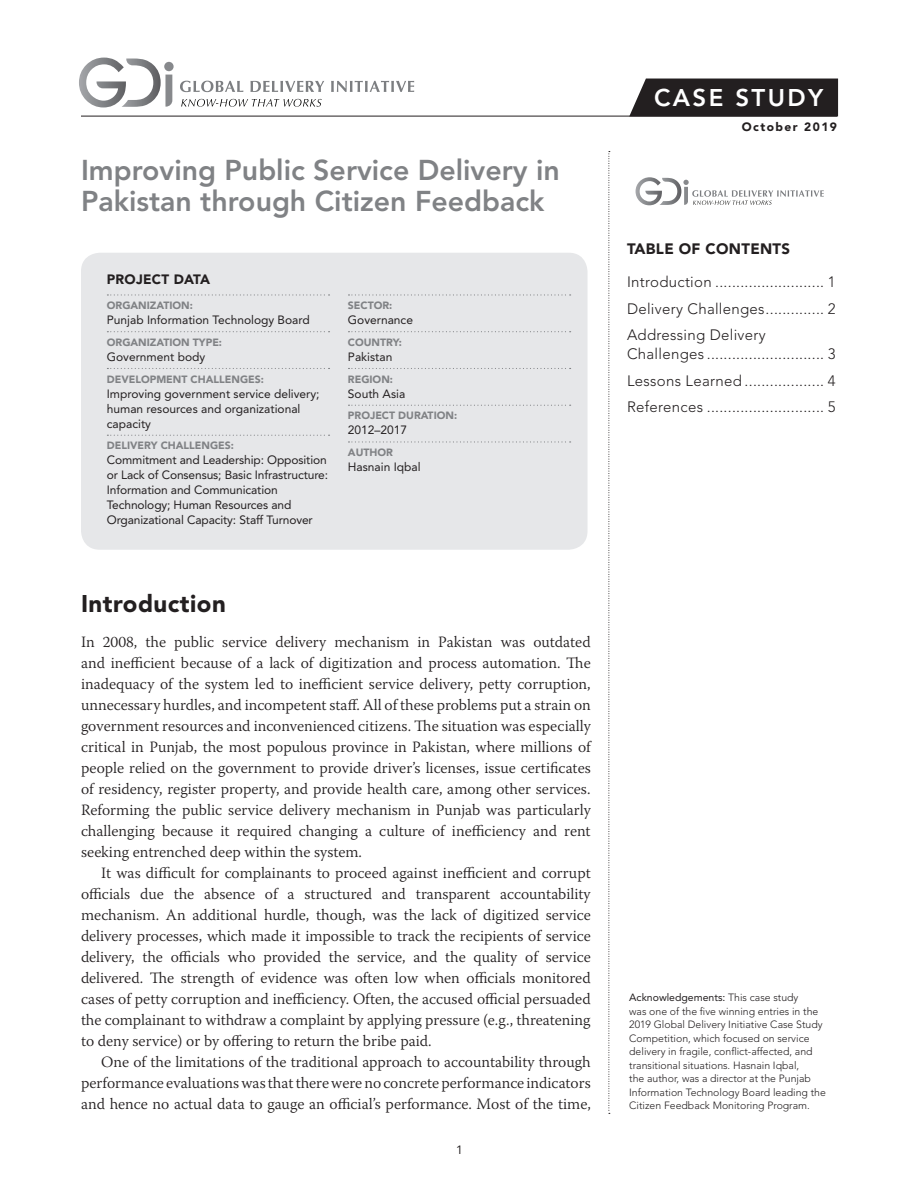
<style>
.page{position:relative;width:918px;height:1188px;background:#fff}
.page>*{position:absolute;margin:0;border:0;box-sizing:border-box;transform-origin:0 0}
.head_-_title{font:800 28.5px/31.2px "Avenir LT Std";color:#808285}
.A_Head_sect_title{font:900 24px "Avenir LT Std";letter-spacing:.02em;color:#231f20}
.B_Head_2{font:800 24px "Avenir LT Std";letter-spacing:.1em;color:#fff}
.Body_text{font:300 15.75px/21px "Warnock Pro";color:#231f20;text-align:justify}
.Body_text-first_para{font:300 15.75px/21px "Warnock Pro";color:#231f20;text-align:justify}
.t1{font:300 15px/19.5px "Avenir LT Std";letter-spacing:.02em;color:#231f20}
.TOC_Title{font:900 15px "Avenir LT Std";letter-spacing:.02em;color:#231f20}
.Proj_Contact_TOC_tit{font:900 13.5px "Avenir LT Std";letter-spacing:.02em;color:#231f20}
.Project_Description{font:12px/15px "Avenir LT Std";letter-spacing:-.01em;color:#231f20}
.t2{font:900 12px "Avenir LT Std";letter-spacing:.12em;color:#231f20}
.t3{font:12px "Avenir LT Std";color:#231f20;scale:1.1 1}
.Acknowledgments{font:300 10.5px/13.5px "Avenir LT Std";color:#231f20}
.Poject_TITLE{font:900 10.5px "Avenir LT Std";color:#808285}
.s1{font-weight:400}
</style>
<div class="page">
<div style="left:81px;top:253px;width:507px;height:297px;background:#e6e7e9;border-radius:19px"></div>
<svg style="left:107px;top:294px;width:223px;height:2px"></svg>
<svg style="left:107px;top:331px;width:223px;height:1px"></svg>
<svg style="left:107px;top:368px;width:223px;height:1px"></svg>
<svg style="left:107px;top:435px;width:223px;height:1px"></svg>
<svg style="left:348px;top:294px;width:223px;height:2px"></svg>
<svg style="left:348px;top:331px;width:223px;height:1px"></svg>
<svg style="left:348px;top:368px;width:223px;height:1px"></svg>
<svg style="left:348px;top:405px;width:223px;height:1px"></svg>
<svg style="left:348px;top:441px;width:223px;height:2px"></svg>
<svg style="left:609px;top:151px;width:1px;height:963px"></svg>
<div style="left:629px;top:79px;width:209px;height:37px;background:#231f20"></div>
<hr style="left:81px;top:116px;width:756px;height:1px;background:#231f20">
<svg style="left:181px;top:99px;width:141px;height:8px"></svg>
<svg style="left:180px;top:81px;width:63px;height:11px"></svg>
<svg style="left:250px;top:81px;width:74px;height:11px"></svg>
<svg style="left:331px;top:81px;width:83px;height:11px"></svg>
<svg style="left:79px;top:58px;width:95px;height:49px"></svg>
<svg style="left:636px;top:177px;width:188px;height:28px"></svg>
<p class="head_-_title" style="left:81px;top:155px;width:480px">Improving Public Service Delivery in<br>Pakistan through Citizen Feedback</p>
<p class="Proj_Contact_TOC_tit" style="left:107px;top:271px;width:105px">PROJECT DATA</p>
<p class="Poject_TITLE" style="left:107px;top:299px;width:88px">ORGANIZATION:</p>
<p class="Project_Description" style="left:107px;top:312px;width:205px">Punjab Information Technology Board</p>
<p class="Poject_TITLE" style="left:107px;top:336px;width:117px">ORGANIZATION TYPE:</p>
<p class="Project_Description" style="left:107px;top:349px;width:100px">Government body</p>
<p class="Poject_TITLE" style="left:107px;top:373px;width:159px">DEVELOPMENT CHALLENGES:</p>
<p class="Project_Description" style="left:107px;top:386px;width:214px">Improving government service delivery; human resources and organizational capacity</p>
<p class="Poject_TITLE" style="left:107px;top:439px;width:129px">DELIVERY CHALLENGES:</p>
<p class="Project_Description" style="left:107px;top:453px;width:223px">Commitment and Leadership: Opposition or Lack of Consensus; Basic Infrastructure:<br>Information and Communication Technology; Human Resources and Organizational Capacity: Staff Turnover</p>
<p class="Poject_TITLE" style="left:348px;top:299px;width:46px">SECTOR:</p>
<p class="Project_Description" style="left:348px;top:312px;width:67px">Governance</p>
<p class="Poject_TITLE" style="left:348px;top:336px;width:55px">COUNTRY:</p>
<p class="Project_Description" style="left:348px;top:349px;width:46px">Pakistan</p>
<p class="Poject_TITLE" style="left:348px;top:373px;width:47px">REGION:</p>
<p class="Project_Description" style="left:348px;top:386px;width:59px">South Asia</p>
<p class="Poject_TITLE" style="left:348px;top:409px;width:111px">PROJECT DURATION:</p>
<p class="Project_Description" style="left:348px;top:423px;width:61px">2012–2017</p>
<p class="Poject_TITLE" style="left:348px;top:446px;width:47px">AUTHOR</p>
<p class="Project_Description" style="left:348px;top:459px;width:74px">Hasnain Iqbal</p>
<p class="A_Head_sect_title" style="left:81px;top:589px;width:146px">Introduction</p>
<p class="Body_text-first_para" style="left:81px;top:631px;width:511px">In 2008, the public service delivery mechanism in Pakistan was outdated and inefficient because of a lack of digitization and process automation. The inadequacy of the system led to inefficient service delivery, petty corruption, unnecessary hurdles, and incompetent staff. All of these problems put a strain on government resources and inconvenienced citizens. The situation was especially critical in Punjab, the most populous province in Pakistan, where millions of people relied on the government to provide driver’s licenses, issue certificates of residency, register property, and provide health care, among other services.<br>Reforming the public service delivery mechanism in Punjab was particularly challenging because it required changing a culture of inefficiency and rent seeking entrenched deep within the system.</p>
<p class="Body_text" style="left:81px;top:862px;width:511px;text-indent:20px">It was difficult for complainants to proceed against inefficient and corrupt officials due the absence of a structured and transparent accountability mechanism. An additional hurdle, though, was the lack of digitized service delivery processes, which made it impossible to track the recipients of service delivery, the officials who provided the service, and the quality of service delivered. The strength of evidence was often low when officials monitored cases of petty corruption and inefficiency. Often, the accused official persuaded the complainant to withdraw a complaint by applying pressure (e.g., threatening to deny service) or by offering to return the bribe paid.</p>
<p class="Body_text" style="left:81px;top:1051px;width:511px;text-indent:20px">One of the limitations of the traditional approach to accountability through performance evaluations was that there were no concrete performance indicators and hence no actual data to gauge an official’s performance. Most of the time,</p>
<p class="t3" style="left:456px;top:1143px;width:8px">1</p>
<p class="B_Head_2" style="left:654px;top:83px;width:171px">CASE STUDY</p>
<p class="t2" style="left:742px;top:120px;width:97px">October 2019</p>
<p class="TOC_Title" style="left:627px;top:240px;width:165px">TABLE OF CONTENTS</p>
<p class="t1" style="left:627px;top:272px;width:210px">Introduction .......................... 1</p>
<p class="t1" style="left:627px;top:299px;width:210px">Delivery Challenges.............. 2</p>
<p class="t1" style="left:627px;top:325px;width:210px">Addressing Delivery<br>Challenges ............................ 3</p>
<p class="t1" style="left:627px;top:371px;width:210px">Lessons Learned ................... 4</p>
<p class="t1" style="left:627px;top:397px;width:210px">References ............................ 5</p>
<p class="Acknowledgments" style="left:629px;top:991px;width:198px"><span class="s1">Acknowledgements:</span> This case study<br>was one of the five winning entries in the 2019 Global Delivery Initiative Case Study Competition, which focused on service delivery in fragile, conflict-affected, and transitional situations. Hasnain Iqbal,<br>the author, was a director at the Punjab Information Technology Board leading the Citizen Feedback Monitoring Program.</p>
</div>
